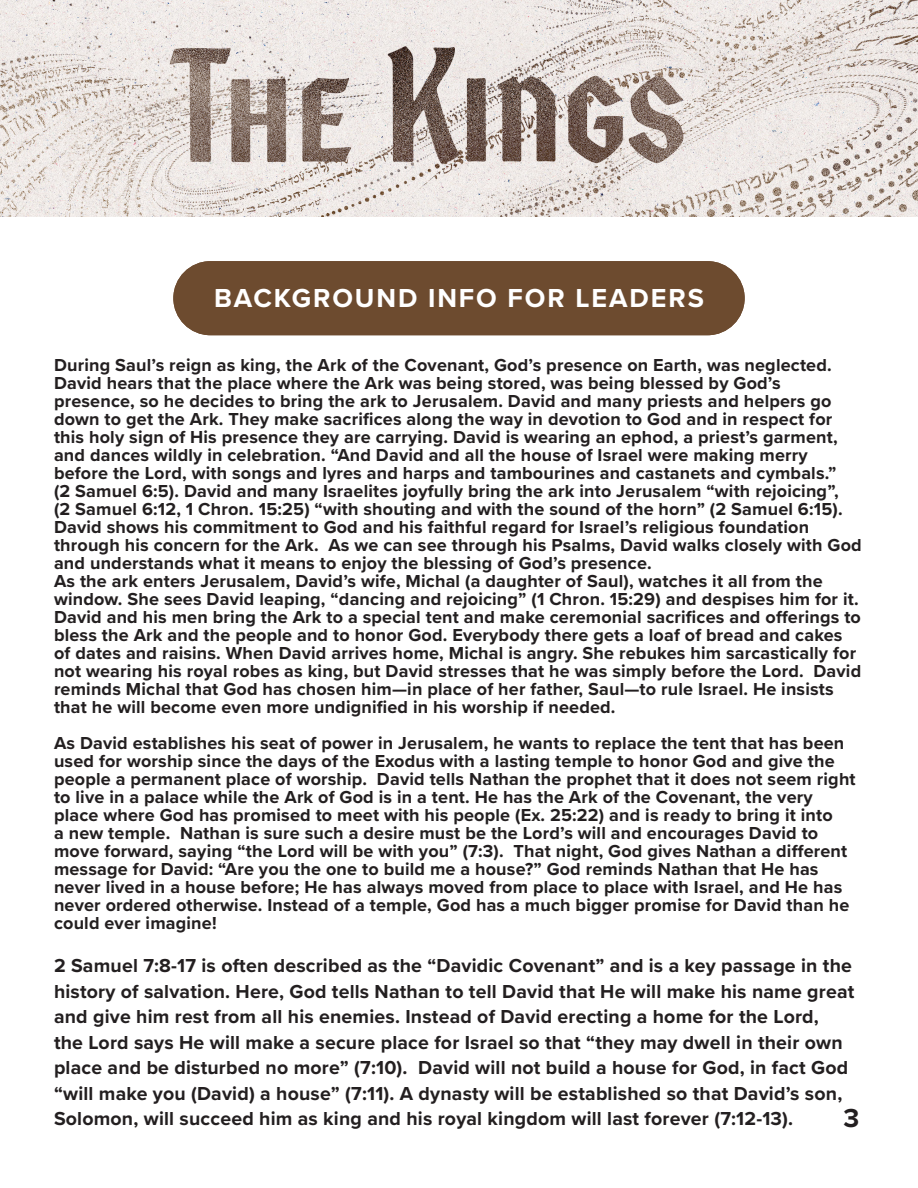
<style>
.page{position:relative;width:918px;height:1188px;background:#fff}
.page>*{position:absolute;margin:0;border:0;box-sizing:border-box;transform-origin:0 0}
.Paragraph_Style_4{font:700 27px "Proxima Nova";letter-spacing:.07em;color:#fff}
.t1{font:700 27px "Proxima Nova";color:#231f20}
.Paragraph_Style_5{font:700 19.5px/25.5px "Proxima Nova";letter-spacing:.01em;color:#231f20}
.Paragraph_Style_5-2{font:700 18px/18px "Proxima Nova";letter-spacing:.01em;color:#231f20}
</style>
<div class="page">
<img style="left:0;top:0;width:918px;height:216px">
<div style="left:173px;top:261px;width:572px;height:74px;background:#6d4b2f;border-radius:37px"></div>
<p class="Paragraph_Style_4" style="left:214px;top:278px;width:491px">BACKGROUND INFO FOR LEADERS</p>
<p class="Paragraph_Style_5-2" style="left:54px;top:355px;width:809px">During Saul’s reign as king, the Ark of the Covenant, God’s presence on Earth, was neglected.<br>David hears that the place where the Ark was being stored, was being blessed by God’s presence, so he decides to bring the ark to Jerusalem. David and many priests and helpers go down to get the Ark. They make sacrifices along the way in devotion to God and in respect for this holy sign of His presence they are carrying. David is wearing an ephod, a priest’s garment, and dances wildly in celebration. “And David and all the house of Israel were making merry before the Lord, with songs and lyres and harps and tambourines and castanets and cymbals.”<br>(2 Samuel 6:5). David and many Israelites joyfully bring the ark into Jerusalem “with rejoicing”,<br>(2 Samuel 6:12, 1 Chron. 15:25) “with shouting and with the sound of the horn” (2 Samuel 6:15).<br>David shows his commitment to God and his faithful regard for Israel’s religious foundation through his concern for the Ark. As we can see through his Psalms, David walks closely with God and understands what it means to enjoy the blessing of God’s presence.</p>
<p class="Paragraph_Style_5-2" style="left:54px;top:571px;width:809px">As the ark enters Jerusalem, David’s wife, Michal (a daughter of Saul), watches it all from the window. She sees David leaping, “dancing and rejoicing” (1 Chron. 15:29) and despises him for it.<br>David and his men bring the Ark to a special tent and make ceremonial sacrifices and offerings to bless the Ark and the people and to honor God. Everybody there gets a loaf of bread and cakes of dates and raisins. When David arrives home, Michal is angry. She rebukes him sarcastically for not wearing his royal robes as king, but David stresses that he was simply before the Lord. David reminds Michal that God has chosen him—in place of her father, Saul—to rule Israel. He insists that he will become even more undignified in his worship if needed.</p>
<p class="Paragraph_Style_5-2" style="left:54px;top:733px;width:803px">As David establishes his seat of power in Jerusalem, he wants to replace the tent that has been used for worship since the days of the Exodus with a lasting temple to honor God and give the people a permanent place of worship. David tells Nathan the prophet that it does not seem right to live in a palace while the Ark of God is in a tent. He has the Ark of the Covenant, the very place where God has promised to meet with his people (Ex. 25:22) and is ready to bring it into<br>a new temple. Nathan is sure such a desire must be the Lord’s will and encourages David to move forward, saying “the Lord will be with you” (7:3). That night, God gives Nathan a different message for David: “Are you the one to build me a house?” God reminds Nathan that He has never lived in a house before; He has always moved from place to place with Israel, and He has never ordered otherwise. Instead of a temple, God has a much bigger promise for David than he could ever imagine!</p>
<p class="Paragraph_Style_5" style="left:54px;top:952px;width:802px">2 Samuel 7:8-17 is often described as the “Davidic Covenant” and is a key passage in the history of salvation. Here, God tells Nathan to tell David that He will make his name great and give him rest from all his enemies. Instead of David erecting a home for the Lord,<br>the Lord says He will make a secure place for Israel so that “they may dwell in their own place and be disturbed no more” (7:10). David will not build a house for God, in fact God “will make you (David) a house” (7:11). A dynasty will be established so that David’s son, Solomon, will succeed him as king and his royal kingdom will last forever (7:12-13).</p>
<h1 class="t1" style="left:844px;top:1097px;width:17px">3</h1>
</div>
